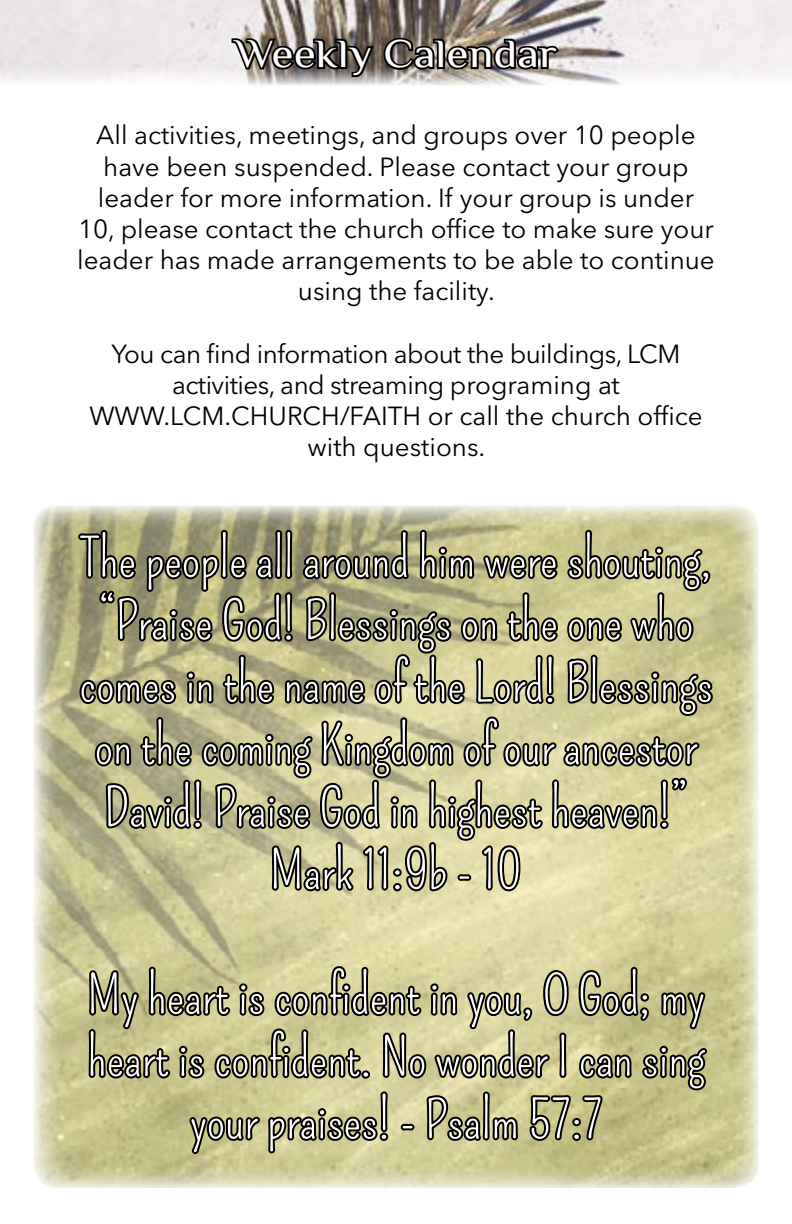
<style>
.page{position:relative;width:792px;height:1224px;background:#fff}
.page>*{position:absolute;margin:0;border:0;box-sizing:border-box;transform-origin:0 0}
.t1{font:52px/62.4px "Pompiere";color:#fff;text-align:center}
.t2{font:40px "Philosopher";color:#fff;scale:1.14 1}
.t3{font:26px/31.2px "Avenir Next LT Pro";color:#000;text-align:center}
.t4{font:26px "Avenir Next LT Pro";letter-spacing:-.02em;color:#000}
</style>
<div class="page">
<img style="left:34px;top:505px;width:725px;height:683px">
<img style="left:0;top:0;width:792px;height:85px">
<svg style="left:229px;top:35px;width:333px;height:44px;background:#615c57"></svg>
<svg style="left:76px;top:505px;width:639px;height:683px;background:#a39f77"></svg>
<h2 class="t2" style="left:235px;top:33px;width:284px">Weekly Calendar</h2>
<p class="t3" style="left:77px;top:120px;width:639px">All activities, meetings, and groups over 10 people have been suspended. Please contact your group leader for more information. If your group is under 10, please contact the church office to make sure your leader has made arrangements to be able to continue using the facility.</p>
<p class="t4" style="left:111px;top:338px;width:571px">You can find information about the buildings, LCM</p>
<p class="t4" style="left:172px;top:369px;width:449px">activities, and streaming programing at</p>
<p class="t3" style="left:89px;top:400px;width:27px">www</p>
<p class="t3" style="left:163px;top:400px;width:25px">.lcm</p>
<p class="t3" style="left:224px;top:400px;width:26px">.church</p>
<p class="t3" style="left:340px;top:400px;width:38px">/faith</p>
<p class="t3" style="left:307px;top:400px;width:397px;text-align:left;text-indent:120px">or call the church office with questions.</p>
<h1 class="t1" style="left:79px;top:528px;width:636px">The people all around him were shouting, “Praise God! Blessings on the one who comes in the name of the Lord! Blessings on the coming Kingdom of our ancestor David! Praise God in highest heaven!” Mark 11:9b - 10</h1>
<h1 class="t1" style="left:87px;top:965px;width:619px">My heart is confident in you, O God; my heart is confident. No wonder I can sing your praises! - Psalm 57:7</h1>
</div>
